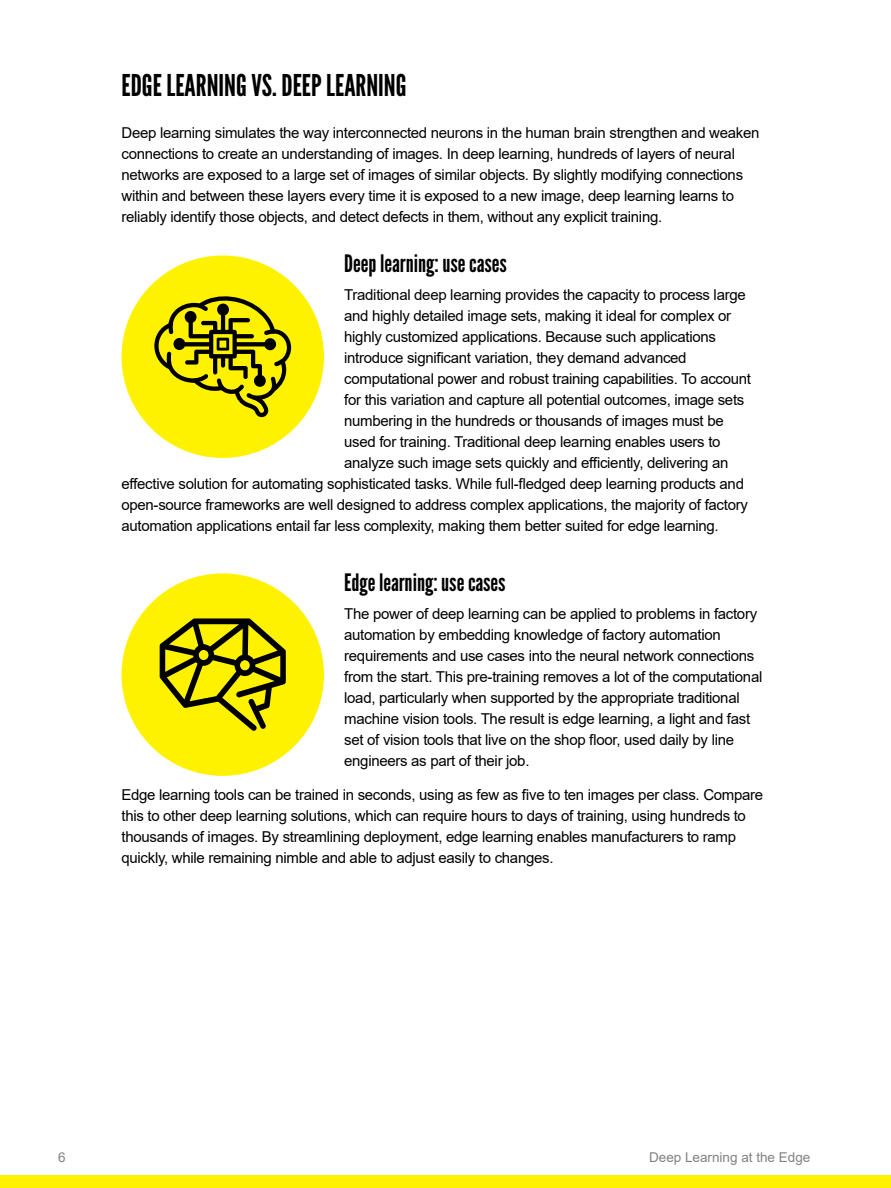
<style>
.page{position:relative;width:891px;height:1188px;background:#fff}
.page>*{position:absolute;margin:0;border:0;box-sizing:border-box;transform-origin:0 0}
.t1{font:30px "League Gothic";color:#000}
.t2{font:24px "League Gothic";color:#000}
.t3{font:15px/21px "Arial";letter-spacing:-.02em;color:#000}
.t4{font:13.5px "Arial";color:#808285}
</style>
<div class="page">
<div style="left:122px;top:255px;width:202px;height:203px;background:#fff200;border-radius:50%"></div>
<svg style="left:154px;top:296px;width:137px;height:121px"></svg>
<div style="left:267px;top:341px;width:7px;height:7px;background:#000;border-radius:50%"></div>
<div style="left:220px;top:306px;width:7px;height:7px;background:#000;border-radius:50%"></div>
<div style="left:187px;top:313px;width:7px;height:8px;background:#000;border-radius:50%"></div>
<div style="left:256px;top:377px;width:7px;height:7px;background:#000;border-radius:50%"></div>
<div style="left:176px;top:340px;width:7px;height:8px;background:#000;border-radius:50%"></div>
<div style="left:122px;top:573px;width:202px;height:203px;background:#fff200;border-radius:50%"></div>
<svg style="left:160px;top:618px;width:126px;height:113px"></svg>
<div style="left:0;top:1175px;width:891px;height:13px;background:#fff200"></div>
<h1 class="t1" style="left:122px;top:68px;width:287px">EDGE LEARNING VS. DEEP LEARNING</h1>
<p class="t3" style="left:122px;top:122px;width:639px">Deep learning simulates the way interconnected neurons in the human brain strengthen and weaken connections to create an understanding of images. In deep learning, hundreds of layers of neural networks are exposed to a large set of images of similar objects. By slightly modifying connections within and between these layers every time it is exposed to a new image, deep learning learns to reliably identify those objects, and detect defects in them, without any explicit training.</p>
<h2 class="t2" style="left:344px;top:249px;width:164px">Deep learning: use cases</h2>
<p class="t3" style="left:344px;top:284px;width:403px">Traditional deep learning provides the capacity to process large</p>
<p class="t3" style="left:344px;top:305px;width:388px">and highly detailed image sets, making it ideal for complex or</p>
<p class="t3" style="left:344px;top:326px;width:373px">highly customized applications. Because such applications</p>
<p class="t3" style="left:344px;top:347px;width:344px">introduce significant variation, they demand advanced</p>
<p class="t3" style="left:344px;top:368px;width:408px">computational power and robust training capabilities. To account</p>
<p class="t3" style="left:344px;top:389px;width:402px">for this variation and capture all potential outcomes, image sets</p>
<p class="t3" style="left:344px;top:410px;width:381px">numbering in the hundreds or thousands of images must be</p>
<p class="t3" style="left:344px;top:431px;width:378px">used for training. Traditional deep learning enables users to</p>
<p class="t3" style="left:344px;top:452px;width:386px">analyze such image sets quickly and efficiently, delivering an</p>
<p class="t3" style="left:122px;top:473px;width:624px">effective solution for automating sophisticated tasks. While full-fledged deep learning products and</p>
<p class="t3" style="left:122px;top:494px;width:628px">open-source frameworks are well designed to address complex applications, the majority of factory</p>
<p class="t3" style="left:122px;top:515px;width:599px">automation applications entail far less complexity, making them better suited for edge learning.</p>
<h2 class="t2" style="left:344px;top:568px;width:163px">Edge learning: use cases</h2>
<p class="t3" style="left:344px;top:603px;width:420px">The power of deep learning can be applied to problems in factory automation by embedding knowledge of factory automation requirements and use cases into the neural network connections from the start. This pre-training removes a lot of the computational load, particularly when supported by the appropriate traditional machine vision tools. The result is edge learning, a light and fast set of vision tools that live on the shop floor, used daily by line engineers as part of their job.</p>
<p class="t3" style="left:122px;top:784px;width:643px">Edge learning tools can be trained in seconds, using as few as five to ten images per class. Compare this to other deep learning solutions, which can require hours to days of training, using hundreds to thousands of images. By streamlining deployment, edge learning enables manufacturers to ramp quickly, while remaining nimble and able to adjust easily to changes.</p>
<p class="t4" style="left:58px;top:1148px;width:9px">6</p>
<p class="t4" style="left:649px;top:1148px;width:163px">Deep Learning at the Edge</p>
</div>
